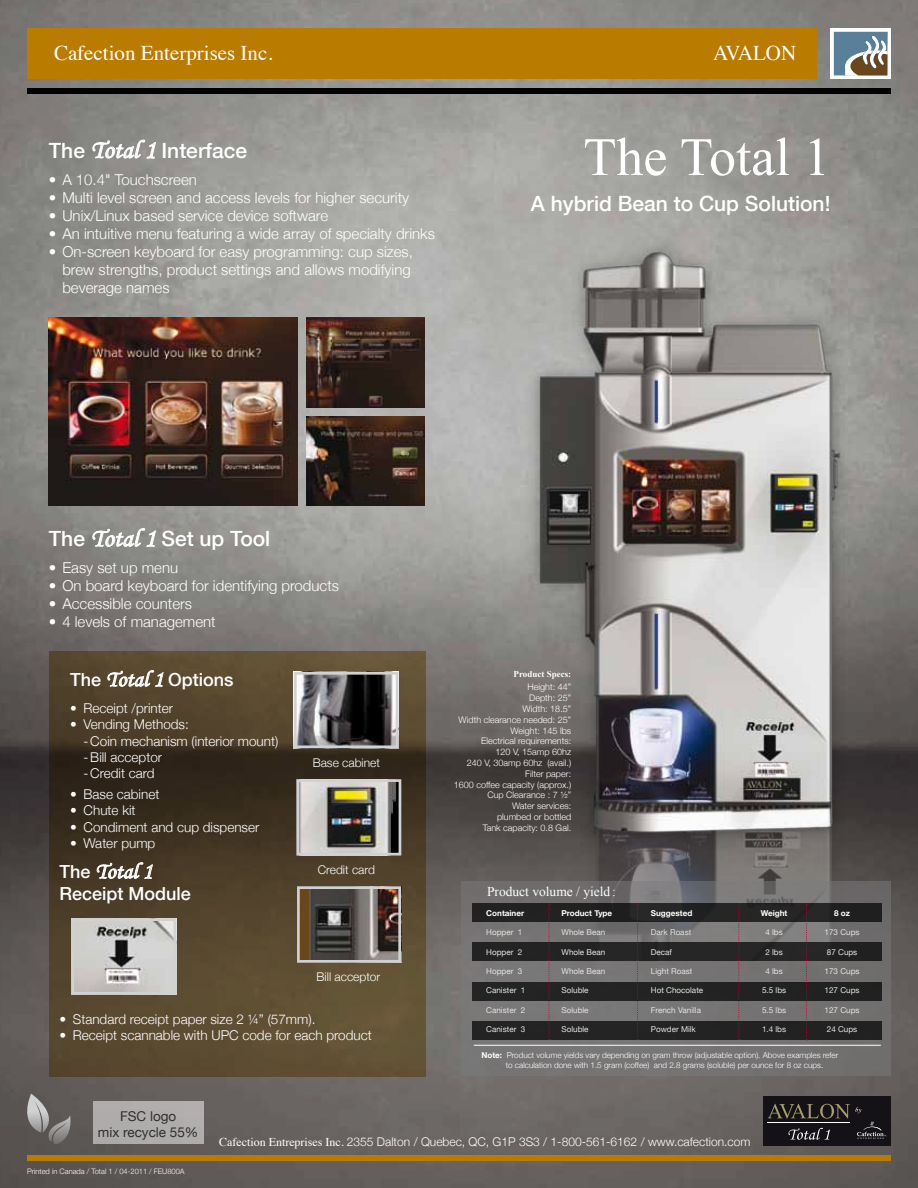
<style>
.page{position:relative;width:918px;height:1188px;background:#fff}
.page>*{position:absolute;margin:0;border:0;box-sizing:border-box;transform-origin:0 0}
.t1{font:54px "Times New Roman";color:#fff}
.t2{font:22.5px "Monotype Corsiva";color:#fff}
.t3{font:500 21px "Helvetica Neue";color:#fff}
.t4{font:21px "Times";color:#fff}
.t5{font:500 18px "Helvetica Neue";color:#fff}
.t6{font:300 15px/18px "Helvetica Neue";color:#fff}
.t7{font:300 13.5px/16.4px "Helvetica Neue";color:#fff}
.t8{font:13.5px/16.2px "Helvetica Neue";color:#000;text-align:center}
.t9{font:13.5px "Times New Roman";color:#fff}
.t10{font:300 12px "Helvetica Neue";color:#fff}
.t11{font:300 9px/10.8px "Helvetica Neue";color:#fff;text-align:right}
.t12{font:700 9px "Times New Roman";color:#fff}
.t13{font:8.1px "Helvetica Neue";color:#e3e4e4}
.t14{font:300 8.1px/9.8px "Helvetica Neue";color:#fff}
.t15{font:700 8.1px "Helvetica Neue";color:#fff}
.t16{font:300 7.5px "Helvetica Neue";color:#fff}
.s1{font-family:"Monotype Corsiva";font-weight:400;font-size:25.5px}
.s2{font-family:"Monotype Corsiva";font-weight:400;font-size:22.5px}
.s3{font-family:"Helvetica Neue";font-weight:500;font-size:18px}
.s4{font-weight:700}
.s5{font-family:"Times";font-weight:400}
</style>
<div class="page">
<img style="left:0;top:0;width:918px;height:1188px">
<svg style="left:49px;top:651px;width:376px;height:426px;background:#4f412a"></svg>
<svg style="left:26px;top:1094px;width:46px;height:50px;background:#7a7776"></svg>
<div style="left:27px;top:88px;width:864px;height:6px;background:#000"></div>
<div style="left:27px;top:29px;width:790px;height:50px;background:#b97b00"></div>
<svg style="left:830px;top:29px;width:61px;height:50px"></svg>
<svg style="left:845px;top:75px;width:20px;height:1px"></svg>
<svg style="left:834px;top:32px;width:54px;height:43px;background:#7e8a8e"></svg>
<div style="left:27px;top:1155px;width:864px;height:6px;background:#b97b00"></div>
<div style="left:93px;top:1102px;width:110px;height:42px;background:#afadab"></div>
<svg style="left:93px;top:140px;width:63px;height:20px"></svg>
<svg style="left:93px;top:528px;width:63px;height:20px"></svg>
<img style="left:501px;top:227px;width:369px;height:655px">
<svg style="left:462px;top:882px;width:429px;height:194px;background:#747272"></svg>
<div style="left:472px;top:942px;width:409px;height:19px;background:#242424"></div>
<div style="left:472px;top:903px;width:409px;height:19px;background:#222"></div>
<div style="left:472px;top:982px;width:409px;height:18px;background:#232322"></div>
<div style="left:472px;top:1021px;width:409px;height:19px;background:#232323"></div>
<hr style="left:474px;top:1045px;width:407px;height:1px;background:#fff">
<svg style="left:637px;top:904px;width:1px;height:136px"></svg>
<svg style="left:548px;top:904px;width:2px;height:136px"></svg>
<svg style="left:738px;top:903px;width:2px;height:137px"></svg>
<svg style="left:806px;top:904px;width:1px;height:136px"></svg>
<svg style="left:108px;top:670px;width:56px;height:18px"></svg>
<img style="left:301px;top:890px;width:96px;height:69px">
<div style="left:297px;top:886px;width:104px;height:77px;border:3px solid #d0d1d2"></div>
<img style="left:298px;top:676px;width:96px;height:68px">
<div style="left:294px;top:672px;width:104px;height:76px;border:3px solid #d0d1d2"></div>
<img style="left:300px;top:783px;width:97px;height:69px">
<div style="left:296px;top:779px;width:105px;height:77px;border:3px solid #d0d1d2"></div>
<svg style="left:97px;top:862px;width:56px;height:18px"></svg>
<img style="left:75px;top:922px;width:97px;height:69px">
<div style="left:71px;top:918px;width:105px;height:77px;border:3px solid #d0d1d2"></div>
<img style="left:48px;top:317px;width:249px;height:189px">
<img style="left:306px;top:318px;width:119px;height:89px">
<img style="left:306px;top:416px;width:119px;height:90px">
<div style="left:763px;top:1097px;width:128px;height:49px;background:#141217"></div>
<svg style="left:768px;top:1103px;width:119px;height:37px"></svg>
<h3 class="t4" style="left:54px;top:33px;width:220px">Cafection Enterprises Inc.</h3>
<h3 class="t4" style="left:713px;top:34px;width:85px">AVALON</h3>
<h3 class="t3" style="left:49px;top:137px;width:200px">The <span class="s1">Total 1</span> Interface</h3>
<p class="t6" style="left:49px;top:170px;width:150px">• A 10.4" Touchscreen</p>
<p class="t6" style="left:49px;top:188px;width:362px">• Multi level screen and access levels for higher security</p>
<p class="t6" style="left:49px;top:206px;width:281px">• Unix/Linux based service device software</p>
<p class="t6" style="left:49px;top:224px;width:388px">• An intuitive menu featuring a wide array of specialty drinks</p>
<p class="t6" style="left:62px;top:242px;width:352px;text-indent:-14px">• On-screen keyboard for easy programming: cup sizes, brew strengths, product settings and allows modifying beverage names</p>
<h1 class="t1" style="left:583px;top:121px;width:249px">The Total 1</h1>
<h3 class="t3" style="left:531px;top:191px;width:301px">A hybrid Bean to Cup Solution!</h3>
<h3 class="t3" style="left:49px;top:526px;width:223px">The <span class="s1">Total 1</span> Set up Tool</h3>
<p class="t6" style="left:49px;top:558px;width:131px">• Easy set up menu</p>
<p class="t6" style="left:49px;top:576px;width:292px">• On board keyboard for identifying products</p>
<p class="t6" style="left:49px;top:594px;width:145px">• Accessible counters</p>
<p class="t6" style="left:49px;top:612px;width:168px">• 4 levels of management</p>
<p class="t5" style="left:70px;top:669px;width:165px">The <span class="s2">Total 1</span> Options</p>
<p class="t7" style="left:70px;top:700px;width:105px">• Receipt /printer</p>
<p class="t7" style="left:84px;top:716px;width:196px;text-indent:-14px">• Vending Methods:<br>-Coin mechanism (interior mount) -Bill acceptor<br>-Credit card</p>
<p class="t7" style="left:70px;top:786px;width:91px">• Base cabinet</p>
<p class="t7" style="left:70px;top:802px;width:67px">• Chute kit</p>
<p class="t7" style="left:70px;top:818px;width:191px">• Condiment and cup dispenser</p>
<p class="t7" style="left:70px;top:834px;width:87px">• Water pump</p>
<p class="t10" style="left:313px;top:755px;width:69px">Base cabinet</p>
<h2 class="t2" style="left:59px;top:858px;width:95px"><span class="s3">The</span> Total 1</h2>
<p class="t10" style="left:318px;top:862px;width:59px">Credit card</p>
<p class="t5" style="left:59px;top:882px;width:133px">Receipt Module</p>
<p class="t10" style="left:317px;top:969px;width:65px">Bill acceptor</p>
<p class="t7" style="left:59px;top:1011px;width:258px">• Standard receipt paper size 2 ¼” (57mm).</p>
<p class="t7" style="left:59px;top:1027px;width:314px">• Receipt scannable with UPC code for each product</p>
<p class="t12" style="left:514px;top:668px;width:59px">Product Specs:</p>
<p class="t11" style="left:454px;top:682px;width:119px">Height: 44”<br>Depth: 25”<br>Width: 18.5”<br>Width clearance needed: 25”<br>Weight: 145 lbs<br>Electrical requirements:<br>120 V, 15amp 60hz<br>240 V, 30amp 60hz (avail.)<br>Filter paper:<br>1600 coffee capacity (approx.)<br>Cup Clearance : 7 ½”<br>Water services:<br>plumbed or bottled<br>Tank capacity: 0.8 Gal.</p>
<p class="t9" style="left:487px;top:882px;width:130px">Product volume / yield:</p>
<p class="t15" style="left:486px;top:908px;width:39px">Container</p>
<p class="t15" style="left:562px;top:908px;width:52px">Product Type</p>
<p class="t15" style="left:651px;top:908px;width:43px">Suggested</p>
<p class="t15" style="left:761px;top:908px;width:28px">Weight</p>
<p class="t15" style="left:834px;top:908px;width:17px">8 oz</p>
<p class="t13" style="left:486px;top:927px;width:38px">Hopper 1</p>
<p class="t13" style="left:562px;top:927px;width:45px">Whole Bean</p>
<p class="t13" style="left:651px;top:927px;width:42px">Dark Roast</p>
<p class="t13" style="left:765px;top:927px;width:19px">4 lbs</p>
<p class="t13" style="left:825px;top:927px;width:36px">173 Cups</p>
<p class="t13" style="left:486px;top:947px;width:38px">Hopper 2</p>
<p class="t13" style="left:562px;top:947px;width:45px">Whole Bean</p>
<p class="t13" style="left:651px;top:947px;width:23px">Decaf</p>
<p class="t13" style="left:765px;top:947px;width:19px">2 lbs</p>
<p class="t13" style="left:827px;top:947px;width:32px">87 Cups</p>
<p class="t13" style="left:486px;top:966px;width:38px">Hopper 3</p>
<p class="t13" style="left:562px;top:966px;width:45px">Whole Bean</p>
<p class="t13" style="left:651px;top:966px;width:43px">Light Roast</p>
<p class="t13" style="left:765px;top:966px;width:19px">4 lbs</p>
<p class="t13" style="left:825px;top:966px;width:36px">173 Cups</p>
<p class="t13" style="left:486px;top:986px;width:41px">Canister 1</p>
<p class="t13" style="left:562px;top:986px;width:29px">Soluble</p>
<p class="t13" style="left:651px;top:986px;width:54px">Hot Chocolate</p>
<p class="t13" style="left:762px;top:986px;width:26px">5.5 lbs</p>
<p class="t13" style="left:825px;top:986px;width:36px">127 Cups</p>
<p class="t13" style="left:486px;top:1005px;width:41px">Canister 2</p>
<p class="t13" style="left:561px;top:1005px;width:29px">Soluble</p>
<p class="t13" style="left:651px;top:1005px;width:52px">French Vanilla</p>
<p class="t13" style="left:762px;top:1005px;width:26px">5.5 lbs</p>
<p class="t13" style="left:825px;top:1005px;width:36px">127 Cups</p>
<p class="t13" style="left:486px;top:1025px;width:41px">Canister 3</p>
<p class="t13" style="left:561px;top:1025px;width:29px">Soluble</p>
<p class="t13" style="left:651px;top:1025px;width:46px">Powder Milk</p>
<p class="t13" style="left:762px;top:1025px;width:26px">1.4 lbs</p>
<p class="t13" style="left:827px;top:1025px;width:32px">24 Cups</p>
<p class="t14" style="left:506px;top:1050px;width:334px;text-indent:-24px"><span class="s4">Note:</span> Product volume yields vary depending on gram throw (adjustable option). Above examples refer to calculation done with 1.5 gram (coffee) and 2.8 grams (soluble) per ounce for 8 oz cups.</p>
<p class="t8" style="left:98px;top:1108px;width:102px">FSC logo<br>mix recycle 55%</p>
<p class="t16" style="left:27px;top:1166px;width:159px">Printed in Canada / Total 1 / 04-2011 / FEU800A</p>
<p class="t10" style="left:219px;top:1135px;width:533px"><span class="s5">Cafection Entreprises Inc.</span> 2355 Dalton / Quebec, QC, G1P 3S3 / 1-800-561-6162 / www.cafection.com</p>
</div>
